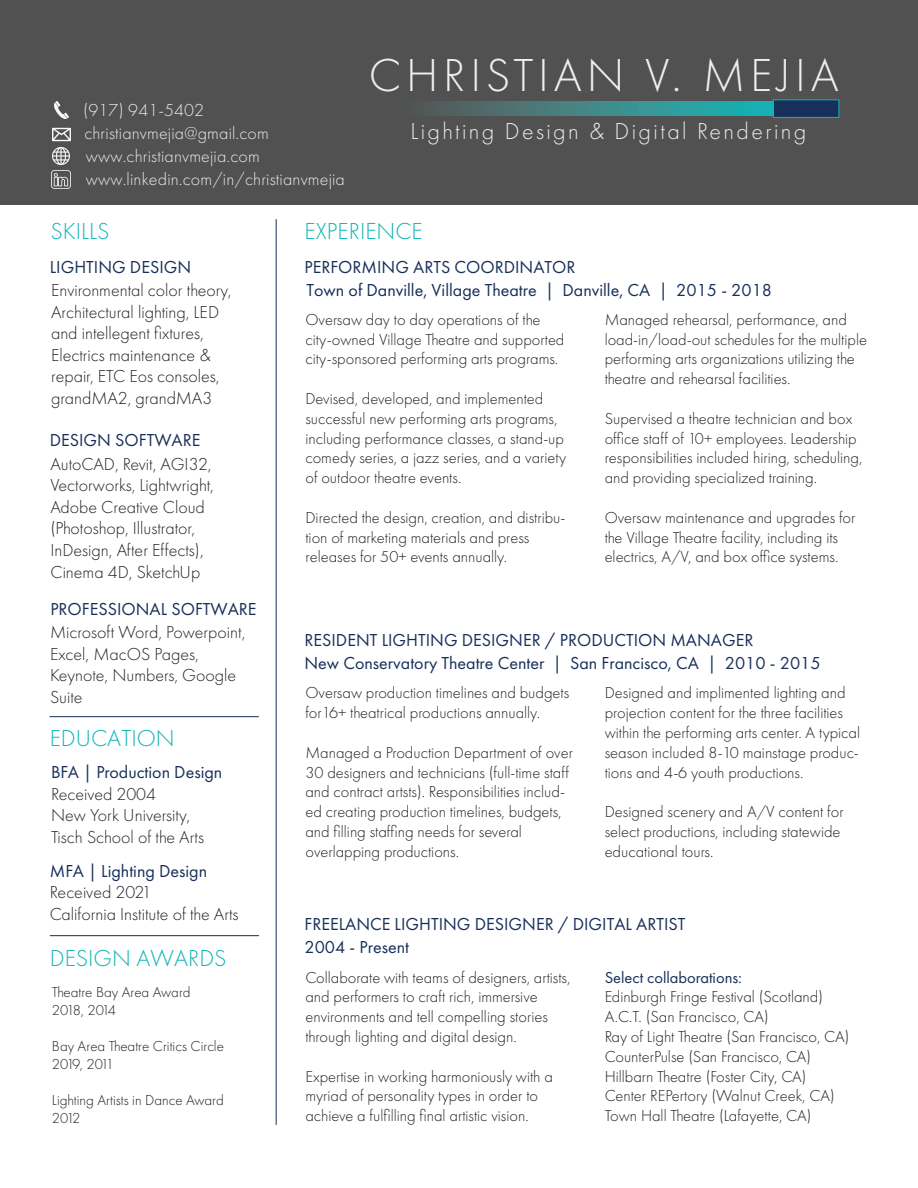
<style>
.page{position:relative;width:918px;height:1188px;background:#fff}
.page>*{position:absolute;margin:0;border:0;box-sizing:border-box;transform-origin:0 0}
.t1{font:300 48px "Futura PT";letter-spacing:.1em;color:#eeeeef}
.t2{font:300 24px "Futura PT";color:#10b4b6}
.t3{font:300 24px "Futura PT";letter-spacing:.1em;color:#ececee}
.t4{font:300 18px/21.6px "Futura PT";color:#231f20}
.t5{font:18px "Futura PT";color:#172f59}
.t6{font:300 18px/23.1px "Futura PT";letter-spacing:.01em;color:#ececee}
.t7{font:300 16.5px/19.8px "Futura PT";color:#231f20}
.t8{font:16.5px "Futura PT";color:#172f59}
.t9{font:300 15px/18px "Futura PT";color:#231f20}
</style>
<div class="page">
<div style="left:0;top:0;width:918px;height:204px;background:#515151"></div>
<hr style="left:276px;top:219px;width:1px;height:906px;background:#172f59">
<hr style="left:50px;top:716px;width:209px;height:1px;background:#172f59">
<hr style="left:50px;top:935px;width:209px;height:1px;background:#172f59">
<img style="left:52px;top:170px;width:19px;height:19px">
<img style="left:52px;top:148px;width:17px;height:17px">
<img style="left:52px;top:127px;width:18px;height:15px">
<img style="left:54px;top:102px;width:15px;height:17px">
<div style="left:773px;top:99px;width:66px;height:19px;background:#172f59;border:1px solid #13b3b6"></div>
<svg style="left:436px;top:101px;width:338px;height:15px;background:#3a8a8a"></svg>
<p class="t6" style="left:83px;top:98px;width:263px">(917) 941-5402 christianvmejia@gmail.com www.christianvmejia.com www.linkedin.com/in/christianvmejia</p>
<h1 class="t1" style="left:369px;top:48px;width:472px">CHRISTIAN V. MEJIA</h1>
<h2 class="t3" style="left:410px;top:118px;width:397px">Lighting Design &amp; Digital Rendering</h2>
<h2 class="t2" style="left:50px;top:218px;width:61px">SKILLS</h2>
<h2 class="t2" style="left:305px;top:217px;width:120px">EXPERIENCE</h2>
<p class="t5" style="left:50px;top:256px;width:143px">LIGHTING DESIGN</p>
<p class="t4" style="left:51px;top:279px;width:182px">Environmental color theory,<br>Architectural lighting, LED and intellegent fixtures,<br>Electrics maintenance &amp; repair, ETC Eos consoles, grandMA2, grandMA3</p>
<p class="t5" style="left:50px;top:429px;width:152px">DESIGN SOFTWARE</p>
<p class="t4" style="left:50px;top:453px;width:165px">AutoCAD, Revit, AGI32,<br>Vectorworks, Lightwright,<br>Adobe Creative Cloud (Photoshop, Illustrator,<br>InDesign, After Effects),<br>Cinema 4D, SketchUp</p>
<p class="t5" style="left:50px;top:598px;width:208px">PROFESSIONAL SOFTWARE</p>
<p class="t4" style="left:50px;top:621px;width:197px">Microsoft Word, Powerpoint,<br>Excel, MacOS Pages,<br>Keynote, Numbers, Google<br>Suite</p>
<h2 class="t2" style="left:50px;top:725px;width:126px">EDUCATION</h2>
<p class="t5" style="left:51px;top:761px;width:173px">BFA | Production Design</p>
<p class="t4" style="left:51px;top:783px;width:154px">Received 2004<br>New York University,<br>Tisch School of the Arts</p>
<p class="t5" style="left:50px;top:860px;width:159px">MFA | Lighting Design</p>
<p class="t4" style="left:50px;top:882px;width:190px">Received 2021<br>California Institute of the Arts</p>
<h2 class="t2" style="left:50px;top:944px;width:178px">DESIGN AWARDS</h2>
<p class="t9" style="left:52px;top:983px;width:140px">Theatre Bay Area Award<br>2018, 2014</p>
<p class="t9" style="left:52px;top:1037px;width:174px">Bay Area Theatre Critics Circle<br>2019, 2011</p>
<p class="t9" style="left:52px;top:1091px;width:173px">Lighting Artists in Dance Award<br>2012</p>
<p class="t5" style="left:305px;top:256px;width:273px">PERFORMING ARTS COORDINATOR</p>
<p class="t5" style="left:307px;top:280px;width:467px">Town of Danville, Village Theatre | Danville, CA | 2015 - 2018</p>
<p class="t7" style="left:305px;top:310px;width:261px">Oversaw day to day operations of the city-owned Village Theatre and supported city-sponsored performing arts programs.</p>
<p class="t7" style="left:305px;top:389px;width:262px">Devised, developed, and implemented successful new performing arts programs, including performance classes, a stand-up comedy series, a jazz series, and a variety of outdoor theatre events.</p>
<p class="t7" style="left:305px;top:508px;width:261px">Directed the design, creation, and distribu&shy;tion of marketing materials and press releases for 50+ events annually.</p>
<p class="t7" style="left:605px;top:310px;width:264px">Managed rehearsal, performance, and load-in/load-out schedules for the multiple performing arts organizations utilizing the theatre and rehearsal facilities.</p>
<p class="t7" style="left:605px;top:409px;width:259px">Supervised a theatre technician and box office staff of 10+ employees. Leadership responsibilities included hiring, scheduling, and providing specialized training.</p>
<p class="t7" style="left:605px;top:508px;width:252px">Oversaw maintenance and upgrades for the Village Theatre facility, including its electrics, A/V, and box office systems.</p>
<p class="t5" style="left:305px;top:629px;width:450px">RESIDENT LIGHTING DESIGNER / PRODUCTION MANAGER</p>
<p class="t5" style="left:305px;top:652px;width:518px">New Conservatory Theatre Center | San Francisco, CA | 2010 - 2015</p>
<p class="t7" style="left:305px;top:683px;width:265px">Oversaw production timelines and budgets for16+ theatrical productions annually.</p>
<p class="t7" style="left:305px;top:743px;width:269px">Managed a Production Department of over 30 designers and technicians (full-time staff and contract artsts). Responsibilities includ&shy;ed creating production timelines, budgets, and filling staffing needs for several overlapping productions.</p>
<p class="t7" style="left:605px;top:683px;width:257px">Designed and implimented lighting and projection content for the three facilities within the performing arts center. A typical season included 8-10 mainstage produc&shy;tions and 4-6 youth productions.</p>
<p class="t7" style="left:605px;top:802px;width:240px">Designed scenery and A/V content for select productions, including statewide educational tours.</p>
<p class="t5" style="left:305px;top:913px;width:382px">FREELANCE LIGHTING DESIGNER / DIGITAL ARTIST</p>
<p class="t5" style="left:305px;top:936px;width:106px">2004 - Present</p>
<p class="t7" style="left:305px;top:967px;width:267px">Collaborate with teams of designers, artists, and performers to craft rich, immersive environments and tell compelling stories through lighting and digital design.</p>
<p class="t7" style="left:305px;top:1066px;width:249px">Expertise in working harmoniously with a myriad of personality types in order to achieve a fulfilling final artistic vision.</p>
<p class="t8" style="left:605px;top:967px;width:139px">Select collaborations:</p>
<p class="t7" style="left:605px;top:987px;width:246px">Edinburgh Fringe Festival (Scotland)<br>A.C.T. (San Francisco, CA)<br>Ray of Light Theatre (San Francisco, CA)<br>CounterPulse (San Francisco, CA)<br>Hillbarn Theatre (Foster City, CA)<br>Center REPertory (Walnut Creek, CA)<br>Town Hall Theatre (Lafayette, CA)</p>
</div>
